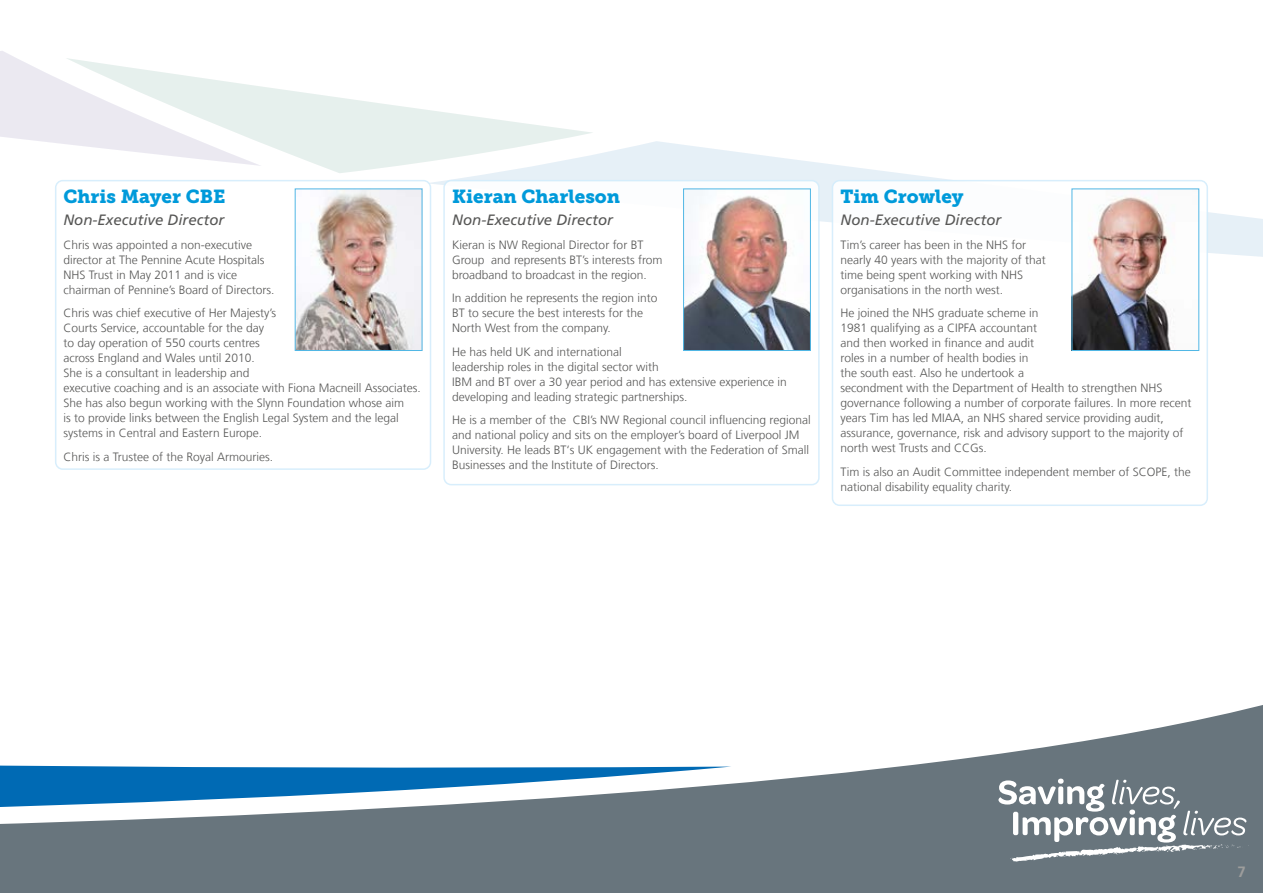
<style>
.page{position:relative;width:1263px;height:893px;background:#fff}
.page>*{position:absolute;margin:0;border:0;box-sizing:border-box;transform-origin:0 0}
.t1{font:18.75px "Museo Slab 900";color:#009ada}
.t2{font:italic 15px "Frutiger LT Com";color:#575756}
.t3{font:700 15px "Frutiger LT Com";color:#9d9d9c}
.t4{font:300 12px/15px "Frutiger LT Com";color:#575756}
</style>
<div class="page">
<svg style="left:0;top:705px;width:1263px;height:188px;fill:#68757d"></svg>
<svg style="left:0;top:765px;width:731px;height:48px"></svg>
<svg style="left:262px;top:87px;width:330px;height:86px;fill:#e6f0ed"></svg>
<svg style="left:0;top:51px;width:262px;height:115px"></svg>
<svg style="left:426px;top:141px;width:837px;height:146px"></svg>
<svg style="left:998px;top:779px;width:251px;height:83px"></svg>
<div style="left:56px;top:181px;width:374px;height:288px;background:#fff;border-radius:7px"></div>
<div style="left:55px;top:180px;width:376px;height:290px;border:2px solid #d4edfc;border-radius:7px"></div>
<div style="left:444px;top:181px;width:375px;height:304px;background:#fff;border-radius:7px"></div>
<div style="left:443px;top:180px;width:377px;height:305px;border:2px solid #d4edfc;border-radius:7px"></div>
<div style="left:832px;top:181px;width:375px;height:324px;background:#fff;border-radius:7px"></div>
<div style="left:832px;top:180px;width:376px;height:326px;border:2px solid #d4edfc;border-radius:7px"></div>
<img style="left:297px;top:191px;width:123px;height:158px">
<div style="left:295px;top:189px;width:127px;height:162px;border:1px solid #51b7e5"></div>
<img style="left:1073px;top:196px;width:101px;height:153px">
<div style="left:1071px;top:189px;width:128px;height:162px;border:1px solid #51b7e5"></div>
<img style="left:685px;top:191px;width:124px;height:158px">
<div style="left:683px;top:189px;width:128px;height:162px;border:1px solid #51b7e5"></div>
<h1 class="t1" style="left:63px;top:186px;width:163px">Chris Mayer CBE</h1>
<p class="t2" style="left:63px;top:211px;width:162px">Non-Executive Director</p>
<p class="t4" style="left:63px;top:237px;width:212px">Chris was appointed a non-executive director at The Pennine Acute Hospitals NHS Trust in May 2011 and is vice chairman of Pennine’s Board of Directors.</p>
<p class="t4" style="left:63px;top:306px;width:359px">Chris was chief executive of Her Majesty’s<br>Courts Service, accountable for the day<br>to day operation of 550 courts centres<br>across England and Wales until 2010.<br>She is a consultant in leadership and<br>executive coaching and is an associate with Fiona Macneill Associates.<br>She has also begun working with the Slynn Foundation whose aim<br>is to provide links between the English Legal System and the legal systems in Central and Eastern Europe.</p>
<p class="t4" style="left:63px;top:449px;width:211px">Chris is a Trustee of the Royal Armouries.</p>
<h1 class="t1" style="left:452px;top:186px;width:169px">Kieran Charleson</h1>
<p class="t2" style="left:452px;top:211px;width:162px">Non-Executive Director</p>
<p class="t4" style="left:452px;top:237px;width:212px">Kieran is NW Regional Director for BT<br>Group and represents BT’s interests from broadband to broadcast in the region.</p>
<p class="t4" style="left:452px;top:291px;width:207px">In addition he represents the region into<br>BT to secure the best interests for the<br>North West from the company.</p>
<p class="t4" style="left:452px;top:344px;width:336px">He has held UK and international<br>leadership roles in the digital sector with<br>IBM and BT over a 30 year period and has extensive experience in developing and leading strategic partnerships.</p>
<p class="t4" style="left:452px;top:413px;width:360px">He is a member of the CBI’s NW Regional council influencing regional and national policy and sits on the employer’s board of Liverpool JM University. He leads BT‘s UK engagement with the Federation of Small Businesses and the Institute of Directors.</p>
<h1 class="t1" style="left:840px;top:185px;width:124px">Tim Crowley</h1>
<p class="t2" style="left:840px;top:211px;width:162px">Non-Executive Director</p>
<p class="t4" style="left:840px;top:237px;width:207px">Tim’s career has been in the NHS for nearly 40 years with the majority of that time being spent working with NHS organisations in the north west.</p>
<p class="t4" style="left:840px;top:306px;width:352px">He joined the NHS graduate scheme in<br>1981 qualifying as a CIPFA accountant<br>and then worked in finance and audit<br>roles in a number of health bodies in<br>the south east. Also he undertook a<br>secondment with the Department of Health to strengthen NHS governance following a number of corporate failures. In more recent years Tim has led MIAA, an NHS shared service providing audit, assurance, governance, risk and advisory support to the majority of north west Trusts and CCGs.</p>
<p class="t4" style="left:840px;top:464px;width:352px">Tim is also an Audit Committee independent member of SCOPE, the national disability equality charity.</p>
<p class="t3" style="left:1237px;top:863px;width:10px">7</p>
</div>
